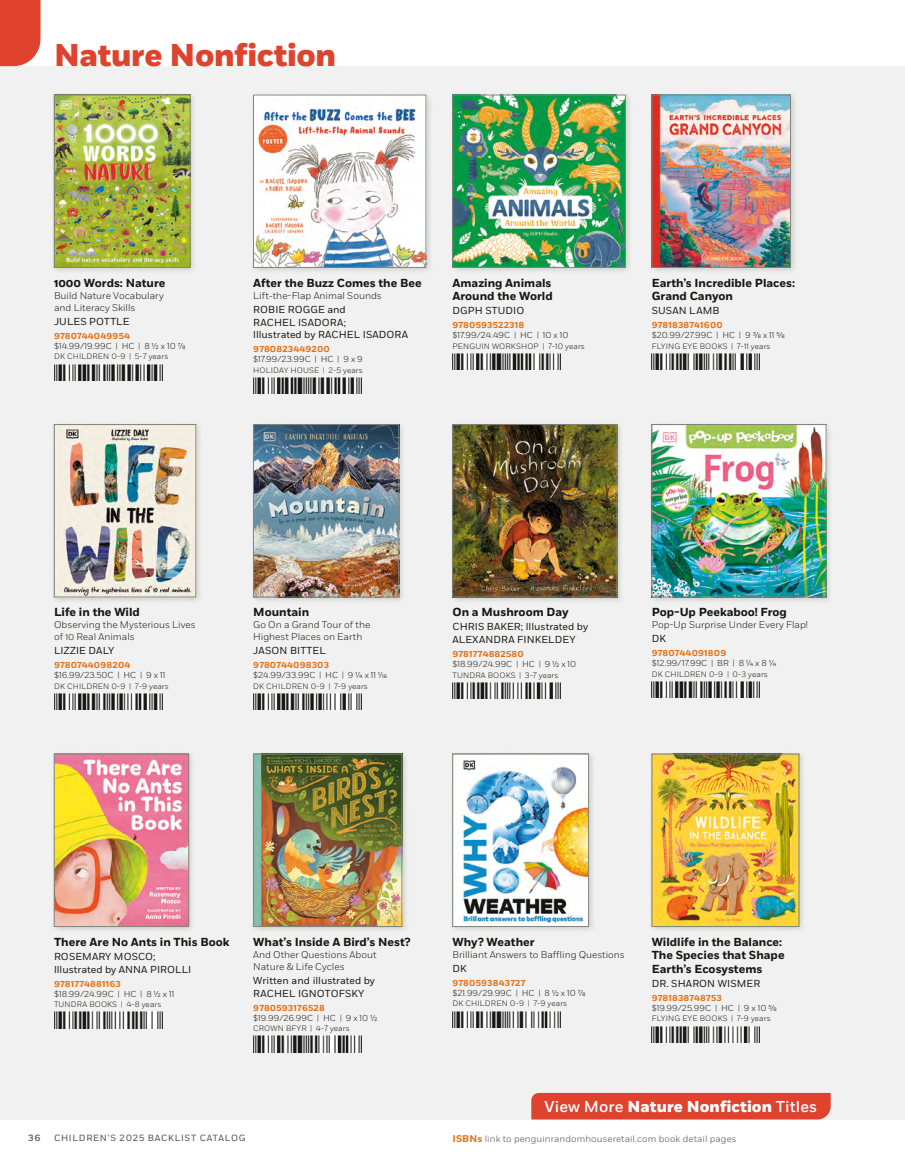
<style>
.page{position:relative;width:905px;height:1175px;background:#fff}
.page>*{position:absolute;margin:0;border:0;box-sizing:border-box;transform-origin:0 0}
.t1{font:800 31.5px "Fort";letter-spacing:-.01em;color:#df422d}
.t2{font:800 15.75px "Fort";letter-spacing:.005em;color:#fff}
.t3{font:700 11.7px/13.5px "Fort";color:#171714}
.t4{font:10.2px/12.8px "Fort";letter-spacing:.01em;color:#171714}
.t5{font:300 9.75px/12px "Fort";color:#171714}
.t6{font:300 9.3px "Fort";letter-spacing:.01em;color:#484f46}
.t7{font:9px "Fort";letter-spacing:.08em;color:#484f46}
.t8{font:500 9px "Fort";color:#484f46}
.t9{font:300 8.7px/10.2px "Fort";color:#171714}
.t10{font:300 7.8px "Fort";letter-spacing:.02em;color:#171714}
.s1{font-weight:700;color:#e77216}
.s2{font-size:8.25px}
.s3{font-size:7.5px}
.s4{font-weight:500}
.s5{font-weight:700;font-size:9.75px;color:#e77216}
</style>
<div class="page">
<div style="left:0;top:66px;width:904px;height:1053px;background:#f1f1f1"></div>
<div style="left:0;top:0;width:40px;height:66px;background:#df422d"></div>
<div style="left:531px;top:1092px;width:299px;height:27px;background:#df422d"></div>
<div style="left:51px;top:751px;width:144px;height:182px;background:#484f46;opacity:.2"></div>
<img style="left:56px;top:756px;width:131px;height:168px">
<div style="left:54px;top:754px;width:135px;height:172px;border:1px solid #81857d"></div>
<img style="left:54px;top:1011px;width:108px;height:17px">
<div style="left:250px;top:751px;width:159px;height:182px;background:#484f46;opacity:.2"></div>
<img style="left:255px;top:756px;width:145px;height:168px">
<div style="left:253px;top:754px;width:149px;height:172px;border:1px solid #81857d"></div>
<img style="left:253px;top:1035px;width:108px;height:17px">
<div style="left:450px;top:751px;width:145px;height:182px;background:#484f46;opacity:.2"></div>
<img style="left:454px;top:756px;width:132px;height:168px">
<div style="left:452px;top:754px;width:136px;height:172px;border:1px solid #81857d"></div>
<img style="left:452px;top:1011px;width:108px;height:16px">
<div style="left:649px;top:751px;width:157px;height:182px;background:#484f46;opacity:.2"></div>
<img style="left:653px;top:756px;width:144px;height:168px">
<div style="left:651px;top:754px;width:148px;height:172px;border:1px solid #81857d"></div>
<img style="left:651px;top:1026px;width:108px;height:16px">
<div style="left:51px;top:422px;width:152px;height:182px;background:#484f46;opacity:.2"></div>
<img style="left:56px;top:426px;width:138px;height:169px">
<div style="left:54px;top:424px;width:142px;height:173px;border:1px solid #81857d"></div>
<img style="left:54px;top:693px;width:108px;height:17px">
<div style="left:250px;top:422px;width:155px;height:182px;background:#484f46;opacity:.2"></div>
<img style="left:255px;top:426px;width:142px;height:169px">
<div style="left:253px;top:424px;width:146px;height:173px;border:1px solid #81857d"></div>
<img style="left:253px;top:693px;width:108px;height:17px">
<div style="left:450px;top:422px;width:174px;height:182px;background:#484f46;opacity:.2"></div>
<img style="left:454px;top:426px;width:161px;height:169px">
<div style="left:452px;top:424px;width:165px;height:173px;border:1px solid #81857d"></div>
<img style="left:452px;top:682px;width:108px;height:16px">
<div style="left:649px;top:422px;width:183px;height:182px;background:#484f46;opacity:.2"></div>
<img style="left:653px;top:426px;width:171px;height:169px">
<div style="left:651px;top:424px;width:175px;height:173px;border:1px solid #81857d"></div>
<img style="left:651px;top:681px;width:108px;height:17px">
<div style="left:51px;top:92px;width:146px;height:182px;background:#484f46;opacity:.2"></div>
<img style="left:56px;top:97px;width:132px;height:169px">
<div style="left:54px;top:95px;width:136px;height:173px;border:1px solid #81857d"></div>
<img style="left:54px;top:364px;width:108px;height:16px">
<div style="left:250px;top:92px;width:183px;height:182px;background:#484f46;opacity:.2"></div>
<img style="left:255px;top:97px;width:169px;height:169px">
<div style="left:253px;top:95px;width:173px;height:173px;border:1px solid #81857d"></div>
<img style="left:253px;top:377px;width:108px;height:17px">
<div style="left:450px;top:92px;width:182px;height:182px;background:#484f46;opacity:.2"></div>
<img style="left:454px;top:97px;width:169px;height:169px">
<div style="left:452px;top:95px;width:173px;height:173px;border:1px solid #81857d"></div>
<img style="left:452px;top:353px;width:108px;height:17px">
<div style="left:649px;top:92px;width:148px;height:182px;background:#484f46;opacity:.2"></div>
<img style="left:653px;top:97px;width:135px;height:169px">
<div style="left:651px;top:95px;width:139px;height:173px;border:1px solid #81857d"></div>
<img style="left:651px;top:353px;width:108px;height:17px">
<h1 class="t1" style="left:54px;top:36px;width:284px">Nature Nonfiction</h1>
<h3 class="t3" style="left:54px;top:276px;width:113px">1000 Words: Nature</h3>
<p class="t5" style="left:54px;top:289px;width:111px">Build Nature Vocabulary and Literacy Skills</p>
<p class="t4" style="left:54px;top:315px;width:77px">JULES POTTLE</p>
<p class="t9" style="left:54px;top:331px;width:133px"><span class="s1">9780744049954 </span>$14.99/19.99C <span class="s2">|</span> HC <span class="s2">|</span> 8 1/2 x 10 7/8</p>
<p class="t10" style="left:54px;top:352px;width:116px">DK CHILDREN 0-9 <span class="s3">|</span> 5-7 years</p>
<h3 class="t3" style="left:253px;top:276px;width:170px">After the Buzz Comes the Bee</h3>
<p class="t5" style="left:253px;top:289px;width:130px">Lift-the-Flap Animal Sounds</p>
<p class="t4" style="left:253px;top:303px;width:156px">ROBIE ROGGE and<br>RACHEL ISADORA;<br>lllustrated by RACHEL ISADORA</p>
<p class="t9" style="left:253px;top:344px;width:111px"><span class="s1">9780823449200 </span>$17.99/23.99C <span class="s2">|</span> HC <span class="s2">|</span> 9 x 9</p>
<p class="t10" style="left:253px;top:365px;width:111px">HOLIDAY HOUSE <span class="s3">|</span> 2-5 years</p>
<h3 class="t3" style="left:452px;top:276px;width:102px">Amazing Animals<br>Around the World</h3>
<p class="t4" style="left:452px;top:304px;width:73px">DGPH STUDIO</p>
<p class="t9" style="left:452px;top:320px;width:117px"><span class="s1">9780593522318 </span>$17.99/24.49C <span class="s2">|</span> HC <span class="s2">|</span> 10 x 10</p>
<p class="t10" style="left:452px;top:341px;width:134px">PENGUIN WORKSHOP <span class="s3">|</span> 7-10 years</p>
<h3 class="t3" style="left:651px;top:276px;width:145px">Earth’s Incredible Places:<br>Grand Canyon</h3>
<p class="t4" style="left:651px;top:304px;width:69px">SUSAN LAMB</p>
<p class="t9" style="left:651px;top:320px;width:135px"><span class="s1">9781838741600 </span>$20.99/27.99C <span class="s2">|</span> HC <span class="s2">|</span> 9 3/8 x 11 5/8</p>
<p class="t10" style="left:651px;top:341px;width:120px">FLYING EYE BOOKS <span class="s3">|</span> 7-11 years</p>
<h3 class="t3" style="left:54px;top:605px;width:87px">Life in the Wild</h3>
<p class="t5" style="left:54px;top:619px;width:143px">Observing the Mysterious Lives of 10 Real Animals</p>
<p class="t4" style="left:54px;top:644px;width:62px">LIZZIE DALY</p>
<p class="t9" style="left:54px;top:660px;width:113px"><span class="s1">9780744098204 </span>$16.99/23.50C <span class="s2">|</span> HC <span class="s2">|</span> 9 x 11</p>
<p class="t10" style="left:54px;top:681px;width:116px">DK CHILDREN 0-9 <span class="s3">|</span> 7-9 years</p>
<h3 class="t3" style="left:253px;top:605px;width:57px">Mountain</h3>
<p class="t5" style="left:253px;top:619px;width:119px">Go On a Grand Tour of the<br>Highest Places on Earth</p>
<p class="t4" style="left:253px;top:644px;width:74px">JASON BITTEL</p>
<p class="t9" style="left:253px;top:660px;width:135px"><span class="s1">9780744098303 </span>$24.99/33.99C <span class="s2">|</span> HC <span class="s2">|</span> 9 1/4 x 11 1/16</p>
<p class="t10" style="left:253px;top:681px;width:116px">DK CHILDREN 0-9 <span class="s3">|</span> 7-9 years</p>
<h3 class="t3" style="left:452px;top:605px;width:118px">On a Mushroom Day</h3>
<p class="t4" style="left:452px;top:620px;width:137px">CHRIS BAKER; lllustrated by<br>ALEXANDRA FINKELDEY</p>
<p class="t9" style="left:452px;top:649px;width:125px"><span class="s1">9781774882580 </span>$18.99/24.99C <span class="s2">|</span> HC <span class="s2">|</span> 9 1/2 x 10</p>
<p class="t10" style="left:452px;top:670px;width:107px">TUNDRA BOOKS <span class="s3">|</span> 3-7 years</p>
<h3 class="t3" style="left:651px;top:605px;width:137px">Pop-Up Peekaboo! Frog</h3>
<p class="t5" style="left:651px;top:619px;width:158px">Pop-Up Surprise Under Every Flap!</p>
<p class="t4" style="left:651px;top:632px;width:16px">DK</p>
<p class="t9" style="left:651px;top:648px;width:126px"><span class="s1">9780744091809 </span>$12.99/17.99C <span class="s2">|</span> BR <span class="s2">|</span> 8 1/4 x 8 1/4</p>
<p class="t10" style="left:651px;top:669px;width:118px">DK CHILDREN 0-9 <span class="s3">|</span> 0-3 years</p>
<h3 class="t3" style="left:54px;top:935px;width:177px">There Are No Ants in This Book</h3>
<p class="t4" style="left:54px;top:950px;width:139px">ROSEMARY MOSCO; lllustrated by ANNA PIROLLI</p>
<p class="t9" style="left:54px;top:978px;width:122px"><span class="s1">9781774881163 </span>$18.99/24.99C <span class="s2">|</span> HC <span class="s2">|</span> 8 1/2 x 11</p>
<p class="t10" style="left:54px;top:999px;width:109px">TUNDRA BOOKS <span class="s3">|</span> 4-8 years</p>
<h3 class="t3" style="left:253px;top:935px;width:159px">What’s Inside A Bird’s Nest?</h3>
<p class="t5" style="left:253px;top:948px;width:125px">And Other Questions About<br>Nature &amp; Life Cycles</p>
<p class="t4" style="left:253px;top:974px;width:123px">Written and illustrated by<br>RACHEL IGNOTOFSKY</p>
<p class="t9" style="left:253px;top:1002px;width:125px"><span class="s1">9780593176528 </span>$19.99/26.99C <span class="s2">|</span> HC <span class="s2">|</span> 9 x 10 1/2</p>
<p class="t10" style="left:253px;top:1023px;width:98px">CROWN BFYR <span class="s3">|</span> 4-7 years</p>
<p class="t8" style="left:28px;top:1132px;width:14px">36</p>
<p class="t7" style="left:54px;top:1132px;width:193px">CHILDREN’S 2025 BACKLIST CATALOG</p>
<h3 class="t3" style="left:452px;top:935px;width:84px">Why? Weather</h3>
<p class="t5" style="left:452px;top:948px;width:174px">Brilliant Answers to Baffling Questions</p>
<p class="t4" style="left:452px;top:962px;width:16px">DK</p>
<p class="t9" style="left:452px;top:977px;width:135px"><span class="s1">9780593843727 </span>$21.99/29.99C <span class="s2">|</span> HC <span class="s2">|</span> 8 1/2 x 10 7/8</p>
<p class="t10" style="left:452px;top:999px;width:116px">DK CHILDREN 0-9 <span class="s3">|</span> 7-9 years</p>
<h3 class="t3" style="left:651px;top:935px;width:134px">Wildlife in the Balance:<br>The Species that Shape<br>Earth’s Ecosystems</h3>
<p class="t4" style="left:651px;top:977px;width:110px">DR. SHARON WISMER</p>
<p class="t9" style="left:651px;top:992px;width:126px"><span class="s1">9781838748753 </span>$19.99/25.99C <span class="s2">|</span> HC <span class="s2">|</span> 9 x 10 5/8</p>
<p class="t10" style="left:651px;top:1014px;width:120px">FLYING EYE BOOKS <span class="s3">|</span> 7-9 years</p>
<h2 class="t2" style="left:544px;top:1096px;width:274px"><span class="s4">View More</span> Nature Nonfiction <span class="s4">Titles</span></h2>
<p class="t6" style="left:452px;top:1133px;width:286px"><span class="s5">ISBNs</span> link to penguinrandomhouseretail.com book detail pages</p>
</div>
